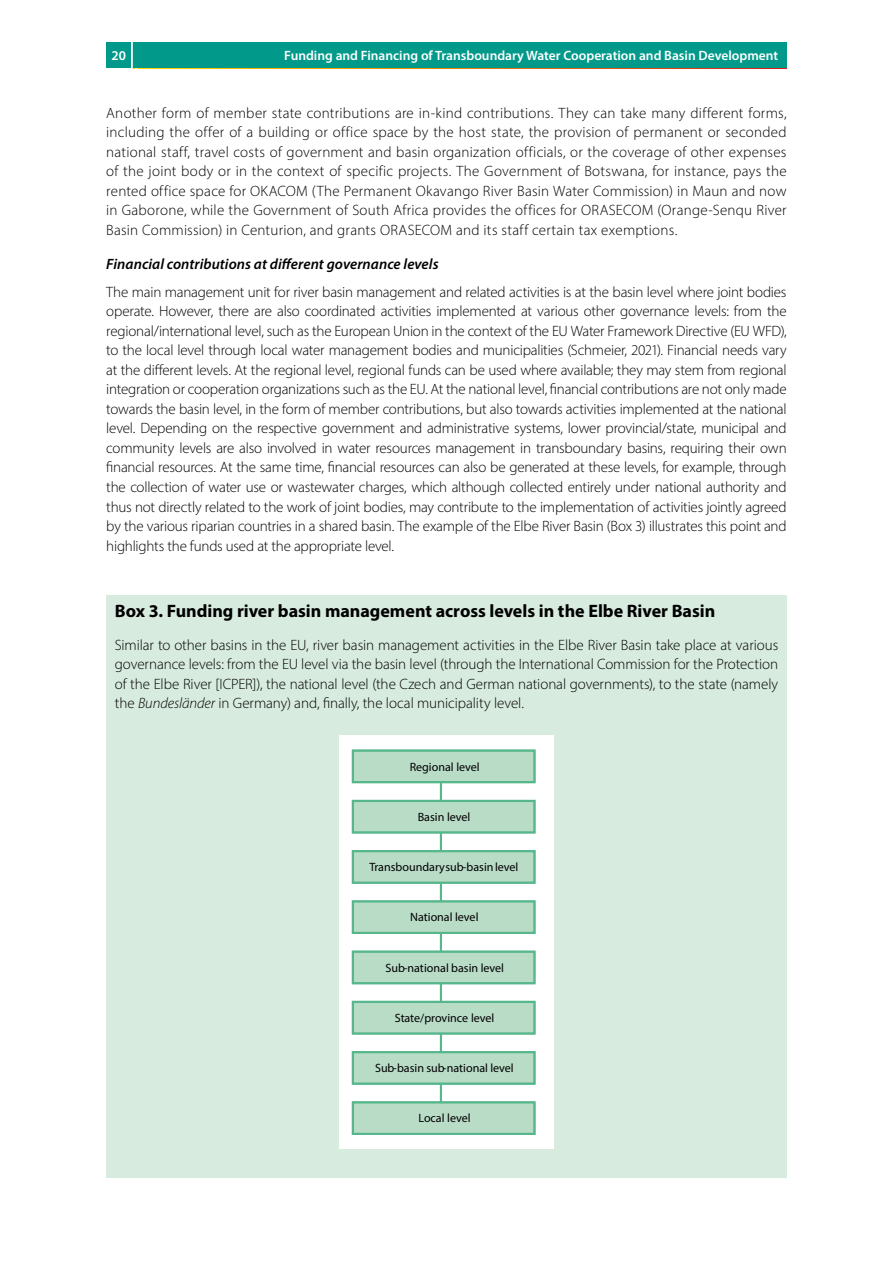
<style>
.page{position:relative;width:893px;height:1263px;background:#fff}
.page>*{position:absolute;margin:0;border:0;box-sizing:border-box;transform-origin:0 0}
.t1{font:700 18px "Myriad Pro";color:#000}
.t2{font:300 15px/19.5px "Myriad Pro";letter-spacing:-.005em;color:#000;text-align:justify}
.t3{font:italic 600 15px "Myriad Pro";color:#000}
.t4{font:600 13.5px "Myriad Pro";color:#fff}
.t5{font:12px "Myriad Pro";color:#000}
.s1{font-style:italic}
</style>
<div class="page">
<div style="left:106px;top:43px;width:681px;height:25px;background:#00998a"></div>
<hr style="left:131px;top:30px;width:2px;height:50px;background:#fff">
<div style="left:106px;top:595px;width:681px;height:583px;background:#d7ebdf"></div>
<div style="left:339px;top:736px;width:214px;height:413px;background:#fff"></div>
<hr style="left:440px;top:782px;width:2px;height:320px;background:#56b78d">
<div style="left:353px;top:751px;width:181px;height:31px;background:#b9dcc7"></div>
<div style="left:352px;top:750px;width:183px;height:33px;border:2px solid #56b78d"></div>
<div style="left:353px;top:801px;width:181px;height:31px;background:#b9dcc7"></div>
<div style="left:352px;top:800px;width:183px;height:33px;border:2px solid #56b78d"></div>
<div style="left:353px;top:851px;width:181px;height:32px;background:#b9dcc7"></div>
<div style="left:352px;top:850px;width:183px;height:34px;border:2px solid #56b78d"></div>
<div style="left:353px;top:901px;width:181px;height:32px;background:#b9dcc7"></div>
<div style="left:352px;top:900px;width:183px;height:34px;border:2px solid #56b78d"></div>
<div style="left:353px;top:952px;width:181px;height:31px;background:#b9dcc7"></div>
<div style="left:352px;top:951px;width:183px;height:33px;border:2px solid #56b78d"></div>
<div style="left:353px;top:1002px;width:181px;height:31px;background:#b9dcc7"></div>
<div style="left:352px;top:1001px;width:183px;height:33px;border:2px solid #56b78d"></div>
<div style="left:353px;top:1052px;width:181px;height:31px;background:#b9dcc7"></div>
<div style="left:352px;top:1051px;width:183px;height:34px;border:2px solid #56b78d"></div>
<div style="left:353px;top:1102px;width:181px;height:32px;background:#b9dcc7"></div>
<div style="left:352px;top:1101px;width:183px;height:34px;border:2px solid #56b78d"></div>
<p class="t4" style="left:111px;top:47px;width:16px">20</p>
<p class="t4" style="left:284px;top:47px;width:495px">Funding and Financing of Transboundary Water Cooperation and Basin Development</p>
<p class="t2" style="left:106px;top:103px;width:682px">Another form of member state contributions are in-kind contributions. They can take many different forms, including the offer of a building or office space by the host state, the provision of permanent or seconded national staff, travel costs of government and basin organization officials, or the coverage of other expenses of the joint body or in the context of specific projects. The Government of Botswana, for instance, pays the rented office space for OKACOM (The Permanent Okavango River Basin Water Commission) in Maun and now in Gaborone, while the Government of South Africa provides the offices for ORASECOM (Orange-Senqu River Basin Commission) in Centurion, and grants ORASECOM and its staff certain tax exemptions.</p>
<p class="t3" style="left:106px;top:254px;width:334px">Financial contributions at different governance levels</p>
<p class="t2" style="left:106px;top:282px;width:682px">The main management unit for river basin management and related activities is at the basin level where joint bodies operate. However, there are also coordinated activities implemented at various other governance levels: from the regional/international level, such as the European Union in the context of the EU Water Framework Directive (EU WFD), to the local level through local water management bodies and municipalities (Schmeier, 2021). Financial needs vary at the different levels. At the regional level, regional funds can be used where available; they may stem from regional integration or cooperation organizations such as the EU. At the national level, financial contributions are not only made towards the basin level, in the form of member contributions, but also towards activities implemented at the national level. Depending on the respective government and administrative systems, lower provincial/state, municipal and community levels are also involved in water resources management in transboundary basins, requiring their own financial resources. At the same time, financial resources can also be generated at these levels, for example, through the collection of water use or wastewater charges, which although collected entirely under national authority and thus not directly related to the work of joint bodies, may contribute to the implementation of activities jointly agreed by the various riparian countries in a shared basin. The example of the Elbe River Basin (Box 3) illustrates this point and highlights the funds used at the appropriate level.</p>
<p class="t1" style="left:115px;top:599px;width:602px">Box 3. Funding river basin management across levels in the Elbe River Basin</p>
<p class="t2" style="left:115px;top:635px;width:665px">Similar to other basins in the EU, river basin management activities in the Elbe River Basin take place at various governance levels: from the EU level via the basin level (through the International Commission for the Protection of the Elbe River [ICPER]), the national level (the Czech and German national governments), to the state (namely the <span class="s1">Bundesländer</span> in Germany) and, finally, the local municipality level.</p>
<p class="t5" style="left:410px;top:759px;width:71px">Regional level</p>
<p class="t5" style="left:418px;top:809px;width:54px">Basin level</p>
<p class="t5" style="left:369px;top:859px;width:151px">Transboundarysub-basinlevel</p>
<p class="t5" style="left:410px;top:910px;width:70px">National level</p>
<p class="t5" style="left:386px;top:960px;width:120px">Sub-national basin level</p>
<p class="t5" style="left:395px;top:1010px;width:101px">State/province level</p>
<p class="t5" style="left:375px;top:1060px;width:140px">Sub-basin sub-national level</p>
<p class="t5" style="left:418px;top:1111px;width:54px">Local level</p>
</div>
